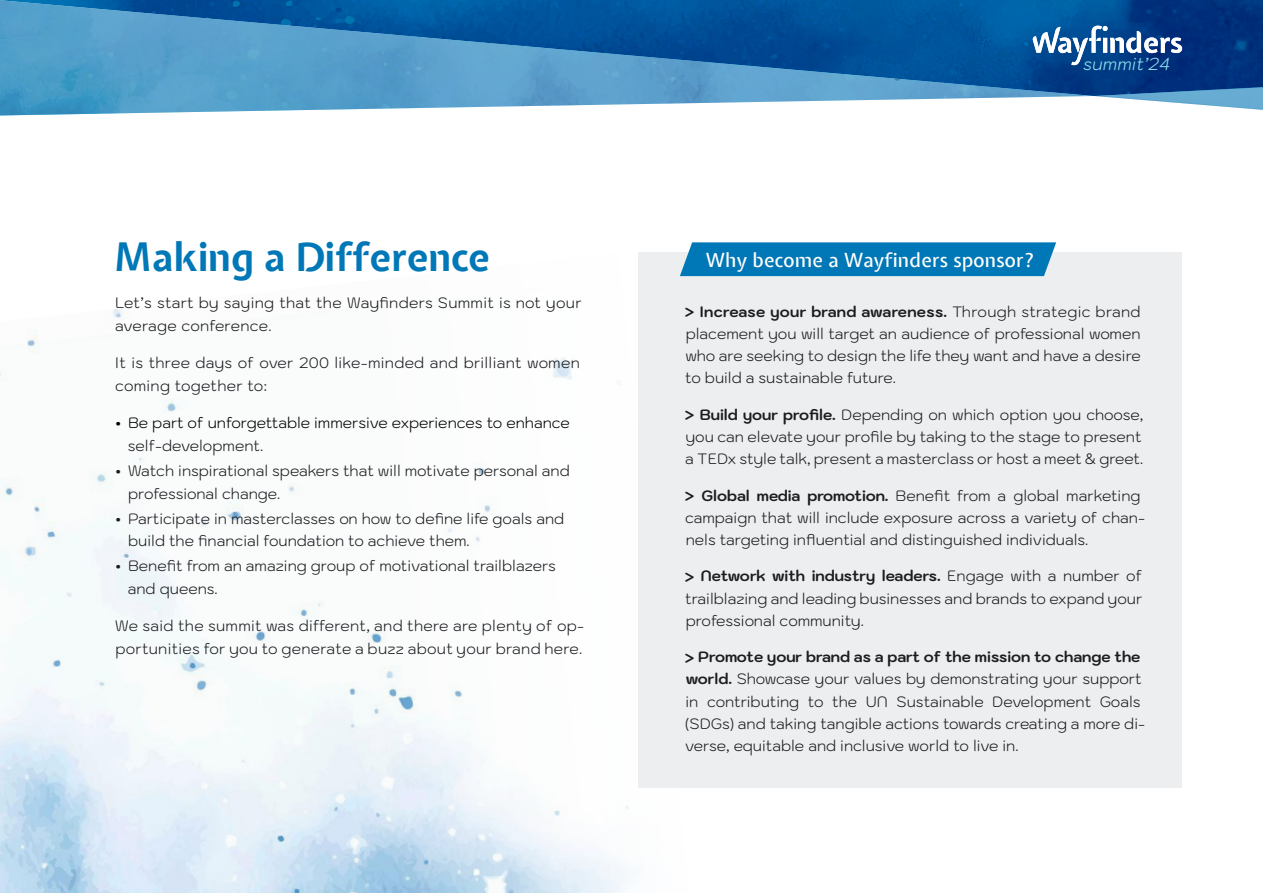
<style>
.page{position:relative;width:1263px;height:893px;background:#fff}
.page>*{position:absolute;margin:0;border:0;box-sizing:border-box;transform-origin:0 0}
.t1{font:700 39px "Expletus Sans";color:#0077b6}
.t2{font:500 19.35px "Expletus Sans";letter-spacing:.01em;color:#fff}
.t3{font:italic 300 17.25px "Kodchasan";color:#90e0ef}
.t4{font:300 15px/22.2px "Kodchasan";color:#1c1c21}
.t5{font:300 15px/22.8px "Kodchasan";letter-spacing:.02em;color:#1c1c21}
.t6{font:300 15px/22.8px "Kodchasan";color:#000}
.s1{font-weight:700}
.s2{color:#1c1c21}
</style>
<div class="page">
<img style="left:0;top:308px;width:629px;height:585px">
<div style="left:638px;top:252px;width:543px;height:536px;background:#edeeef"></div>
<img style="left:0;top:0;width:1263px;height:116px">
<svg style="left:1032px;top:26px;width:150px;height:39px"></svg>
<div style="left:680px;top:242px;width:376px;height:34px;background:#0077b6"></div>
<h1 class="t1" style="left:114px;top:236px;width:378px">Making a Difference</h1>
<p class="t5" style="left:115px;top:292px;width:468px">Let’s start by saying that the Wayfinders Summit is not your average conference.</p>
<p class="t5" style="left:115px;top:352px;width:466px">It is three days of over 200 like-minded and brilliant women coming together to:</p>
<p class="t6" style="left:128px;top:412px;width:444px;text-indent:-12px"><span class="s1">•</span> Be part of unforgettable immersive experiences to enhance <span class="s2">self-development.</span></p>
<p class="t4" style="left:128px;top:459px;width:443px;line-height:22.8px;text-indent:-13px"><span class="s1">•</span> Watch inspirational speakers that will motivate personal and professional change.</p>
<p class="t4" style="left:128px;top:507px;width:437px;line-height:22.8px;text-indent:-12px"><span class="s1">•</span> Participate in masterclasses on how to define life goals and build the financial foundation to achieve them.</p>
<p class="t4" style="left:128px;top:555px;width:430px;line-height:22.8px;text-indent:-12px"><span class="s1">•</span> Benefit from an amazing group of motivational trailblazers and queens.</p>
<p class="t5" style="left:115px;top:615px;width:471px">We said the summit was different, and there are plenty of op&shy;portunities for you to generate a buzz about your brand here.</p>
<p class="t3" style="left:1082px;top:50px;width:94px">summit’24</p>
<p class="t2" style="left:706px;top:249px;width:331px">Why become a Wayfinders sponsor?</p>
<p class="t4" style="left:685px;top:300px;width:457px;text-align:justify"><span class="s1">&gt; Increase your brand awareness.</span> Through strategic brand placement you will target an audience of professional women who are seeking to design the life they want and have a desire to build a sustainable future.</p>
<p class="t4" style="left:685px;top:403px;width:460px"><span class="s1">&gt; Build your profile.</span> Depending on which option you choose, you can elevate your profile by taking to the stage to present a TEDx style talk, present a masterclass or host a meet &amp; greet.</p>
<p class="t4" style="left:685px;top:484px;width:462px"><span class="s1">&gt; Global media promotion.</span> Benefit from a global marketing campaign that will include exposure across a variety of chan&shy;nels targeting influential and distinguished individuals.</p>
<p class="t4" style="left:685px;top:565px;width:459px;text-align:justify"><span class="s1">&gt; Network with industry leaders.</span> Engage with a number of trailblazing and leading businesses and brands to expand your professional community.</p>
<p class="t4" style="left:685px;top:646px;width:462px"><span class="s1">&gt; Promote your brand as a part of the mission to change the world.</span> Showcase your values by demonstrating your support in contributing to the UN Sustainable Development Goals (SDGs) and taking tangible actions towards creating a more di&shy;verse, equitable and inclusive world to live in.</p>
</div>
